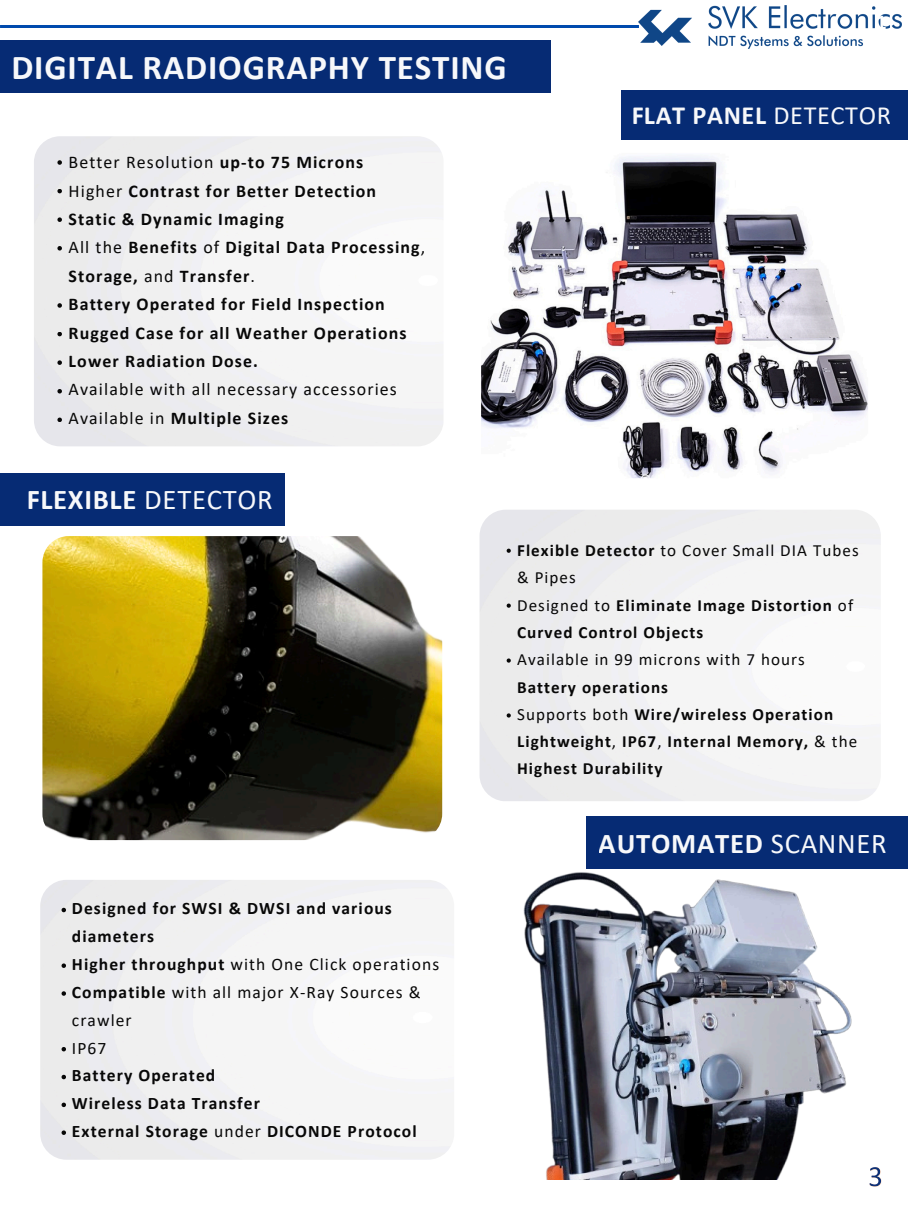
<style>
.page{position:relative;width:908px;height:1210px;background:#fff}
.page>*{position:absolute;margin:0;border:0;box-sizing:border-box;transform-origin:0 0}
.t1{font:700 35px "Calibri";letter-spacing:.025em;color:#fff}
.t2{font:700 28.7px "Calibri";letter-spacing:.025em;color:#fff}
.t3{font:700 26.28px "Calibri";letter-spacing:.025em;color:#fff}
.t4{font:700 21.1px "Calibri";color:#fff}
.t5{font:700 17.88px/28.3px "Calibri";letter-spacing:.06em;color:#000}
.t6{font:17.88px/28.3px "Calibri";letter-spacing:.06em;color:#000}
.t7{font:700 17.54px/27.8px "Calibri";letter-spacing:.06em;color:#000}
.t8{font:700 17.08px/27.3px "Calibri";letter-spacing:.06em;color:#000}
.t9{font:17.08px "Calibri";letter-spacing:.06em;color:#000}
.s1{font-weight:400}
.s2{font-weight:700}
</style>
<div class="page">
<div style="left:0;top:474px;width:284px;height:52px;background:#062b74"></div>
<div style="left:0;top:40px;width:550px;height:53px;background:#062b74"></div>
<div style="left:621px;top:91px;width:286px;height:49px;background:#062b74"></div>
<img style="left:42px;top:536px;width:400px;height:304px;border-radius:26px">
<div style="left:586px;top:816px;width:321px;height:52px;background:#062b74"></div>
<img style="left:479px;top:510px;width:401px;height:291px">
<img style="left:40px;top:880px;width:414px;height:279px;border-radius:26px">
<img style="left:481px;top:153px;width:386px;height:325px;border-radius:23px">
<img style="left:638px;top:5px;width:263px;height:43px">
<img style="left:0;top:26px;width:638px;height:2px">
<img style="left:523px;top:868px;width:340px;height:311px">
<svg style="left:57px;top:160px;width:5px;height:5px"></svg>
<svg style="left:57px;top:189px;width:5px;height:4px"></svg>
<svg style="left:57px;top:217px;width:5px;height:5px"></svg>
<svg style="left:57px;top:246px;width:5px;height:4px"></svg>
<svg style="left:57px;top:303px;width:5px;height:5px"></svg>
<svg style="left:57px;top:332px;width:5px;height:4px"></svg>
<svg style="left:57px;top:360px;width:5px;height:5px"></svg>
<svg style="left:57px;top:389px;width:5px;height:4px"></svg>
<svg style="left:57px;top:417px;width:5px;height:5px"></svg>
<svg style="left:506px;top:548px;width:4px;height:5px"></svg>
<svg style="left:506px;top:603px;width:4px;height:5px"></svg>
<svg style="left:506px;top:658px;width:4px;height:4px"></svg>
<svg style="left:506px;top:713px;width:4px;height:4px"></svg>
<img style="left:869px;top:1167px;width:13px;height:20px">
<svg style="left:61px;top:907px;width:5px;height:5px"></svg>
<svg style="left:61px;top:963px;width:5px;height:5px"></svg>
<svg style="left:61px;top:991px;width:5px;height:4px"></svg>
<svg style="left:61px;top:1047px;width:5px;height:4px"></svg>
<svg style="left:61px;top:1074px;width:5px;height:5px"></svg>
<svg style="left:61px;top:1102px;width:5px;height:5px"></svg>
<svg style="left:61px;top:1130px;width:5px;height:5px"></svg>
<h1 class="t1" style="left:11px;top:53px;width:497px">DIGITAL RADIOGRAPHY TESTING</h1>
<p class="t5" style="left:69px;top:150px;width:358px"><span class="s1">Better Resolution</span> up-to 75 Microns<br><span class="s1">Higher</span> Contrast for Better Detection Static &amp; Dynamic Imaging<br><span class="s1">All the</span> Benefits <span class="s1">of</span> Digital Data Processing<span class="s1">, </span>Storage, <span class="s1">and</span> Transfer<span class="s1">.<br></span>Battery Operated for Field Inspection Rugged Case for all Weather Operations Lower Radiation Dose.</p>
<p class="t6" style="left:69px;top:376px;width:330px">Available with all necessary accessories<br>Available in <span class="s2">Multiple Sizes</span></p>
<h2 class="t4" style="left:875px;top:14px;width:12px">1</h2>
<h3 class="t3" style="left:631px;top:104px;width:261px">FLAT PANEL <span class="s1">DETECTOR</span></h3>
<h2 class="t2" style="left:26px;top:487px;width:248px">FLEXIBLE <span class="s1">DETECTOR</span></h2>
<p class="t7" style="left:72px;top:896px;width:368px">Designed for SWSI &amp; DWSI and various diameters<br>Higher throughput <span class="s1">with One Click operations<br></span>Compatible <span class="s1">with all major X-Ray Sources &amp; crawler<br>IP67</span></p>
<p class="t7" style="left:72px;top:1063px;width:346px">Battery Operated<br>Wireless Data Transfer<br>External Storage <span class="s1">under</span> DICONDE Protocol</p>
<p class="t8" style="left:517px;top:538px;width:343px">Flexible Detector <span class="s1">to Cover Small DIA Tubes &amp; Pipes<br>Designed to</span> Eliminate Image Distortion <span class="s1">of<br></span>Curved Control Objects</p>
<p class="t9" style="left:517px;top:652px;width:289px">Available in 99 microns with 7 hours</p>
<p class="t8" style="left:517px;top:674px;width:341px">Battery operations<br><span class="s1">Supports both</span> Wire/wireless Operation<br>Lightweight<span class="s1">,</span> IP67<span class="s1">,</span> Internal Memory, <span class="s1">&amp; the<br></span>Highest Durability</p>
<h2 class="t2" style="left:598px;top:831px;width:289px">AUTOMATED <span class="s1">SCANNER</span></h2>
</div>
